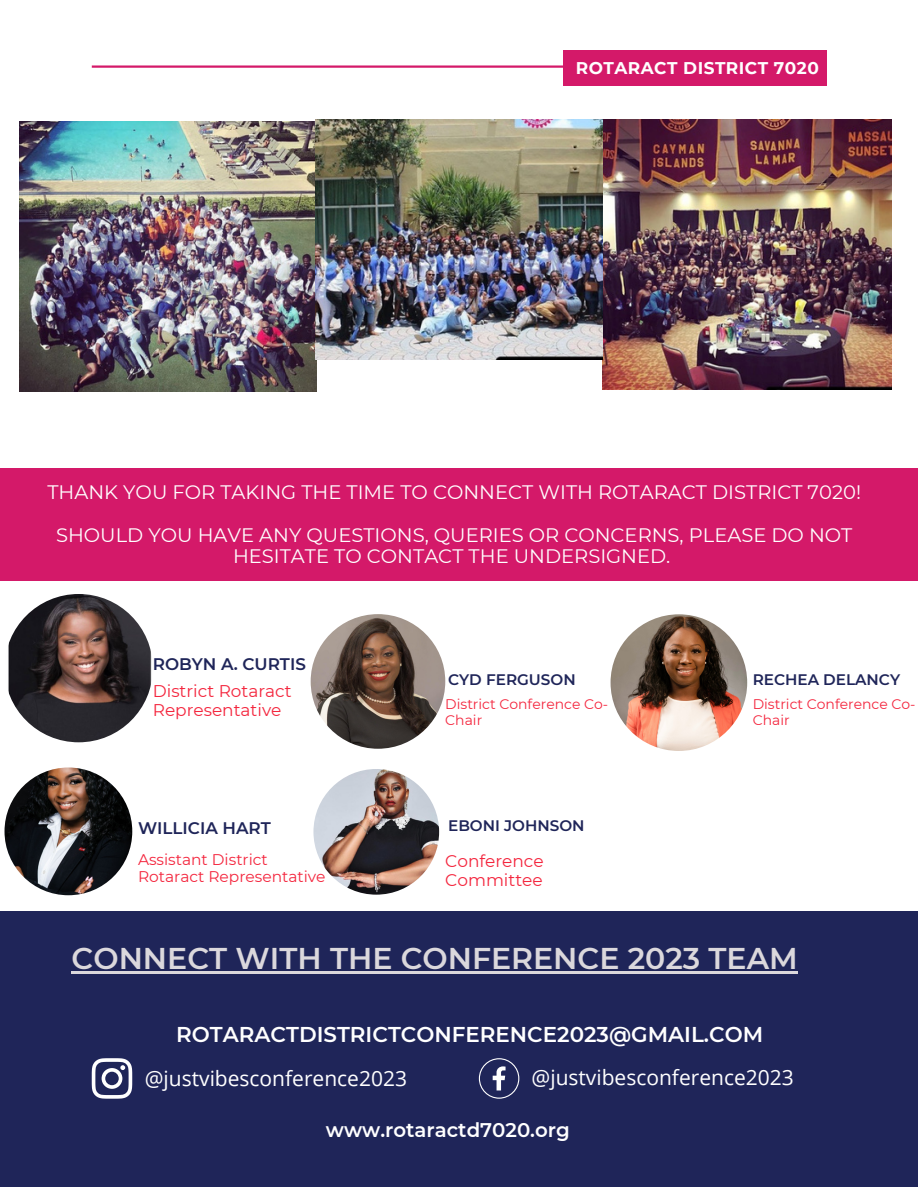
<style>
.page{position:relative;width:918px;height:1188px;background:#fff}
.page>*{position:absolute;margin:0;border:0;box-sizing:border-box;transform-origin:0 0}
.t1{font:600 30px "Montserrat";color:#dbd8dc}
.t2{font:600 21.45px "Montserrat";color:#fff}
.t3{font:21px "Open Sans";color:#fff}
.t4{font:600 19.8px "Montserrat";color:#fff}
.t5{font:19.5px/42.8px "Montserrat";color:#fff;text-align:center}
.t6{font:16.95px/19px "Montserrat";color:#f4263e}
.t7{font:700 16.95px "Montserrat";letter-spacing:.03em;color:#fff}
.t8{font:600 16.8px "Montserrat";color:#1f2559}
.t9{font:15.45px/16.8px "Montserrat";color:#f4263e}
.t10{font:600 15.3px "Montserrat";color:#1f2559}
.t11{font:13.95px/15.8px "Montserrat";color:#f4263e}
</style>
<div class="page">
<img style="left:5px;top:594px;width:148px;height:148px;border-radius:50%">
<div style="left:0;top:468px;width:917px;height:113px;background:#d41969"></div>
<hr style="left:92px;top:65px;width:632px;height:3px;background:#d41969">
<div style="left:563px;top:50px;width:263px;height:35px;background:#d41969"></div>
<img style="left:19px;top:121px;width:297px;height:270px">
<img style="left:603px;top:120px;width:289px;height:270px">
<img style="left:315px;top:120px;width:287px;height:239px">
<div style="left:0;top:911px;width:917px;height:275px;background:#1f2559"></div>
<svg style="left:92px;top:1058px;width:40px;height:41px"></svg>
<svg style="left:479px;top:1058px;width:40px;height:41px"></svg>
<img style="left:611px;top:614px;width:136px;height:137px;border-radius:50%">
<img style="left:311px;top:614px;width:134px;height:135px;border-radius:50%">
<img style="left:313px;top:769px;width:126px;height:126px;border-radius:50%">
<img style="left:5px;top:767px;width:127px;height:128px;border-radius:50%">
<hr style="left:72px;top:972px;width:726px;height:2px;background:#dbd8dc">
<p class="t7" style="left:576px;top:58px;width:245px">ROTARACT DISTRICT 7020</p>
<p class="t5" style="left:47px;top:471px;width:815px">THANK YOU FOR TAKING THE TIME TO CONNECT WITH ROTARACT DISTRICT 7020!<br>SHOULD YOU HAVE ANY QUESTIONS, QUERIES OR CONCERNS, PLEASE DO NOT</p>
<p class="t5" style="left:233px;top:535px;width:439px">HESITATE TO CONTACT THE UNDERSIGNED.</p>
<p class="t8" style="left:153px;top:653px;width:155px">ROBYN A. CURTIS</p>
<p class="t6" style="left:153px;top:681px;width:140px">District Rotaract<br>Representative</p>
<p class="t8" style="left:138px;top:817px;width:134px">WILLICIA HART</p>
<p class="t9" style="left:138px;top:851px;width:189px">Assistant District<br>Rotaract Representative</p>
<p class="t10" style="left:448px;top:670px;width:129px">CYD FERGUSON</p>
<p class="t11" style="left:445px;top:696px;width:164px">District Conference Co-<br>Chair</p>
<p class="t10" style="left:448px;top:817px;width:138px">EBONI JOHNSON</p>
<p class="t6" style="left:445px;top:851px;width:100px">Conference<br>Committee</p>
<p class="t10" style="left:753px;top:670px;width:149px">RECHEA DELANCY</p>
<p class="t11" style="left:753px;top:696px;width:164px">District Conference Co-<br>Chair</p>
<h1 class="t1" style="left:72px;top:940px;width:728px">CONNECT WITH THE CONFERENCE 2023 TEAM</h1>
<p class="t2" style="left:176px;top:1021px;width:589px">ROTARACTDISTRICTCONFERENCE2023@GMAIL.COM</p>
<p class="t3" style="left:145px;top:1064px;width:264px">@justvibesconference2023</p>
<p class="t3" style="left:531px;top:1063px;width:264px">@justvibesconference2023</p>
<p class="t4" style="left:326px;top:1118px;width:245px">www.rotaractd7020.org</p>
</div>
